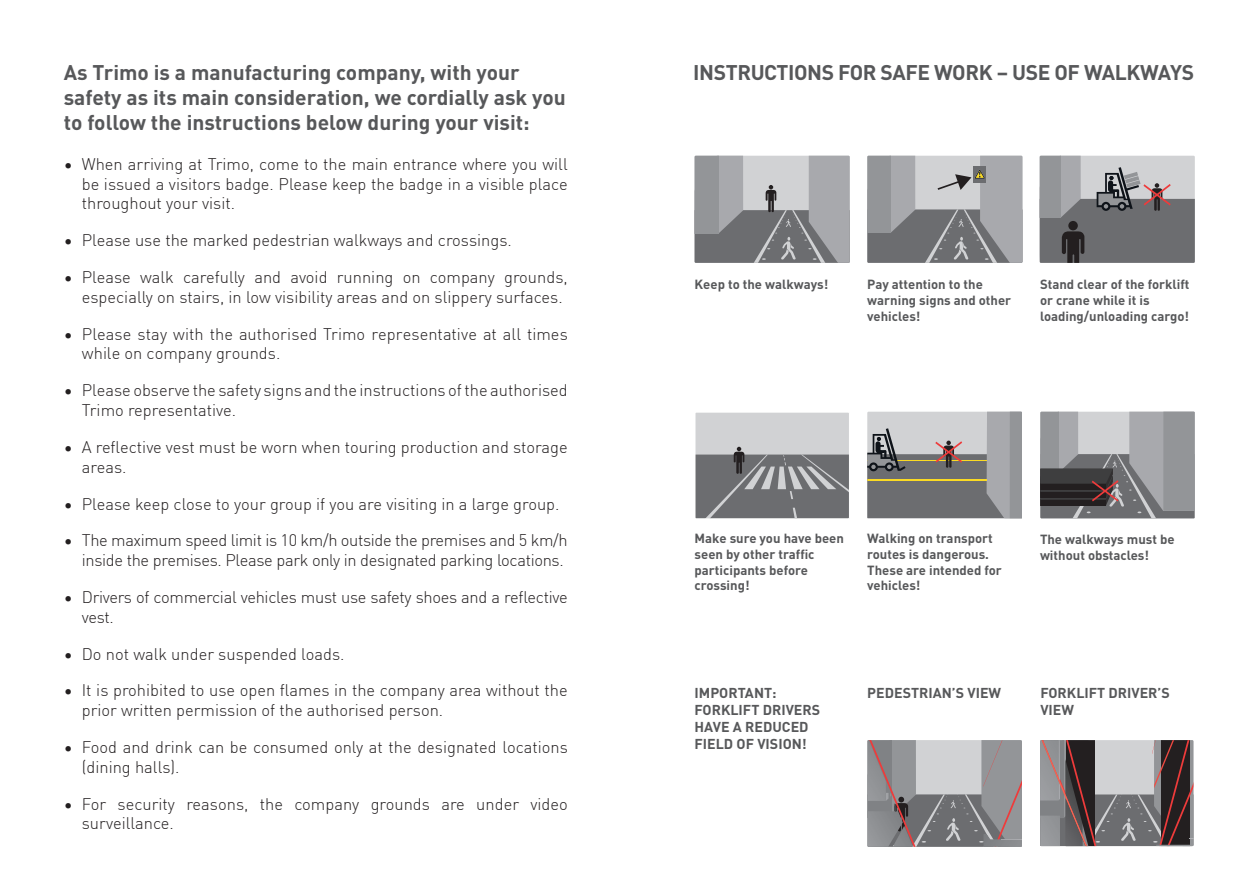
<style>
.page{position:relative;width:1259px;height:893px;background:#fff}
.page>*{position:absolute;margin:0;border:0;box-sizing:border-box;transform-origin:0 0}
.t1{font:700 21px/25.2px "DIN Pro";color:#57585a}
.t2{font:700 21px "DIN Pro";letter-spacing:-.02em;color:#57585a}
.t3{font:300 16.5px/19.8px "DIN Pro";color:#231f20}
.t4{font:300 16.5px/19.8px "DIN Pro";letter-spacing:-.02em;color:#231f20;text-align:right}
.t5{font:700 14.1px/17px "DIN Pro";color:#57585a}
.t6{font:700 13.2px/15.8px "DIN Pro";color:#57585a}
</style>
<div class="page">
<svg style="left:1039px;top:156px;width:155px;height:107px;background:#87878a"></svg>
<svg style="left:694px;top:156px;width:155px;height:107px;background:#9a9b9e"></svg>
<svg style="left:867px;top:156px;width:155px;height:107px;background:#999a9d"></svg>
<svg style="left:695px;top:412px;width:154px;height:107px;background:#9c9d9f"></svg>
<svg style="left:867px;top:412px;width:155px;height:106px;background:#949393"></svg>
<svg style="left:1040px;top:412px;width:154px;height:106px;background:#8a898c"></svg>
<svg style="left:867px;top:740px;width:155px;height:107px;background:#979598"></svg>
<svg style="left:1040px;top:740px;width:153px;height:106px;background:#797173"></svg>
<p class="t1" style="left:64px;top:59px;width:503px">As Trimo is a manufacturing company, with your safety as its main consideration, we cordially ask you to follow the instructions below during your visit:</p>
<p class="t3" style="left:82px;top:153px;width:487px;text-align:justify;text-indent:-18px">• When arriving at Trimo, come to the main entrance where you will be issued a visitors badge. Please keep the badge in a visible place throughout your visit.</p>
<p class="t3" style="left:64px;top:229px;width:449px">• Please use the marked pedestrian walkways and crossings.</p>
<p class="t3" style="left:82px;top:266px;width:487px;text-indent:-18px">• Please walk carefully and avoid running on company grounds, especially on stairs, in low visibility areas and on slippery surfaces.</p>
<p class="t3" style="left:82px;top:323px;width:487px;text-indent:-18px">• Please stay with the authorised Trimo representative at all times while on company grounds.</p>
<p class="t3" style="left:82px;top:379px;width:487px;text-indent:-18px">• Please observe the safety signs and the instructions of the authorised<br>Trimo representative.</p>
<p class="t3" style="left:82px;top:436px;width:487px;text-indent:-18px">• A reflective vest must be worn when touring production and storage areas.</p>
<p class="t3" style="left:64px;top:493px;width:497px">• Please keep close to your group if you are visiting in a large group.</p>
<p class="t4" style="left:64px;top:529px;width:505px">• The maximum speed limit is 10 km/h outside the premises and 5 km/h inside the premises. Please park only in designated parking locations.</p>
<p class="t4" style="left:82px;top:586px;width:487px;text-align:left;text-indent:-18px">• Drivers of commercial vehicles must use safety shoes and a reflective vest.</p>
<p class="t3" style="left:64px;top:643px;width:282px">• Do not walk under suspended loads.</p>
<p class="t3" style="left:82px;top:679px;width:487px;text-indent:-18px">• It is prohibited to use open flames in the company area without the prior written permission of the authorised person.</p>
<p class="t3" style="left:82px;top:736px;width:487px;text-indent:-18px">• Food and drink can be consumed only at the designated locations (dining halls).</p>
<p class="t3" style="left:82px;top:793px;width:487px;text-indent:-18px">• For security reasons, the company grounds are under video surveillance.</p>
<p class="t2" style="left:693px;top:58px;width:502px">INSTRUCTIONS FOR SAFE WORK – USE OF WALKWAYS</p>
<p class="t6" style="left:694px;top:276px;width:135px">Keep to the walkways!</p>
<p class="t6" style="left:867px;top:276px;width:145px">Pay attention to the warning signs and other vehicles!</p>
<p class="t6" style="left:1040px;top:276px;width:151px">Stand clear of the forklift or crane while it is loading/unloading cargo!</p>
<p class="t6" style="left:694px;top:530px;width:151px">Make sure you have been seen by other traffic participants before crossing!</p>
<p class="t6" style="left:867px;top:530px;width:136px">Walking on transport routes is dangerous.<br>These are intended for vehicles!</p>
<p class="t6" style="left:1040px;top:531px;width:136px">The walkways must be without obstacles!</p>
<p class="t5" style="left:694px;top:683px;width:83px">IMPORTANT:</p>
<p class="t5" style="left:694px;top:700px;width:127px">FORKLIFT DRIVERS<br>HAVE A REDUCED<br>FIELD OF VISION!</p>
<p class="t5" style="left:867px;top:683px;width:135px">PEDESTRIAN’S VIEW</p>
<p class="t5" style="left:1040px;top:684px;width:131px">FORKLIFT DRIVER’S<br>VIEW</p>
</div>
